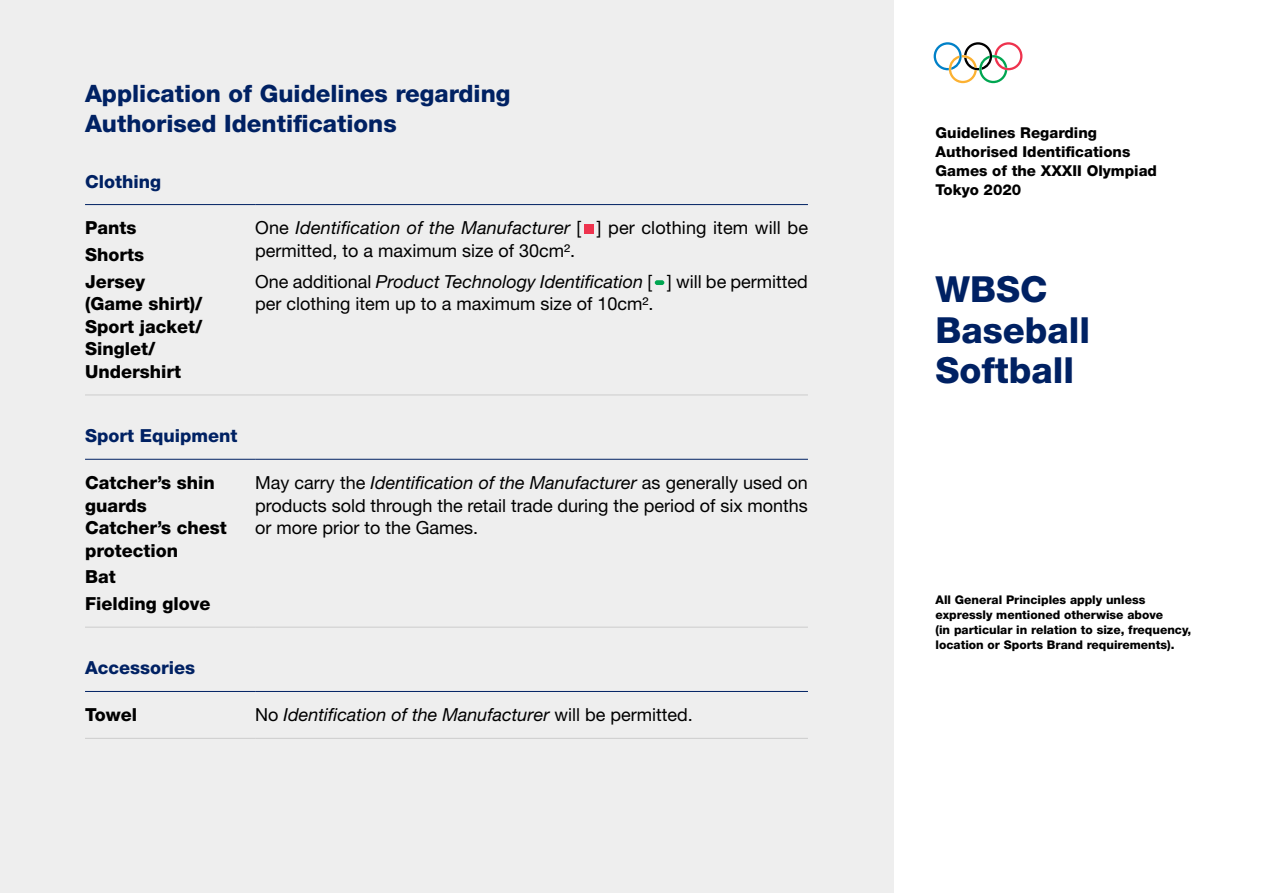
<style>
.page{position:relative;width:1263px;height:893px;background:#fff}
.page>*{position:absolute;margin:0;border:0;box-sizing:border-box;transform-origin:0 0}
.t1{font:800 36px/40.5px "Helvetica Neue LT Std";color:#002163}
.Text_Title{font:800 24px/30px "Helvetica Neue LT Std";color:#002163}
.Table_Text{font:18px/22.5px "Helvetica Neue LT Std";color:#000}
.Table_Tile{font:800 18px/22.5px "Helvetica Neue LT Std";color:#000}
.Table_Text-2{font:italic 18px "Helvetica Neue LT Std";color:#000}
.Table_Head{font:800 18px "Helvetica Neue LT Std";color:#002163}
.t2{font:800 15px/18.8px "Helvetica Neue LT Std";color:#000}
.Note{font:800 12px/15px "Helvetica Neue LT Std";color:#000}
.s1{font-style:italic}
.s2{font-style:normal}
</style>
<div class="page">
<div style="left:0;top:0;width:893px;height:893px;background:#eee"></div>
<svg style="left:934px;top:42px;width:88px;height:41px"></svg>
<hr style="left:85px;top:395px;width:170px;height:1px;background:#ccc">
<hr style="left:255px;top:395px;width:553px;height:1px;background:#ccc">
<hr style="left:85px;top:204px;width:170px;height:1px;background:#002163">
<hr style="left:255px;top:204px;width:553px;height:1px;background:#002163">
<div style="left:584px;top:224px;width:10px;height:10px;background:#ee334e"></div>
<div style="left:655px;top:280px;width:9px;height:5px;background:#00a651;border-radius:2px"></div>
<hr style="left:85px;top:627px;width:170px;height:1px;background:#ccc">
<hr style="left:255px;top:627px;width:553px;height:1px;background:#ccc">
<hr style="left:85px;top:459px;width:170px;height:1px;background:#002163">
<hr style="left:255px;top:459px;width:553px;height:1px;background:#002163">
<hr style="left:85px;top:738px;width:170px;height:1px;background:#ccc">
<hr style="left:255px;top:738px;width:553px;height:1px;background:#ccc">
<hr style="left:85px;top:691px;width:170px;height:1px;background:#002163">
<hr style="left:255px;top:691px;width:553px;height:1px;background:#002163">
<p class="Text_Title" style="left:85px;top:79px;width:427px">Application of Guidelines regarding<br>Authorised Identifications</p>
<p class="Table_Head" style="left:85px;top:170px;width:77px">Clothing</p>
<p class="Table_Tile" style="left:85px;top:217px;width:53px">Pants</p>
<p class="Table_Tile" style="left:85px;top:243px;width:61px">Shorts</p>
<p class="Table_Tile" style="left:85px;top:270px;width:119px">Jersey (Game shirt)/<br>Sport jacket/<br>Singlet/<br>Undershirt</p>
<p class="Table_Text" style="left:255px;top:217px;width:554px">One <span class="s1">Identification of the Manufacturer</span> [ ] per clothing item will be permitted, to a maximum size of 30cm2.</p>
<p class="Table_Text" style="left:255px;top:270px;width:554px">One additional <span class="s1">Product Technology Identification</span> [ ] will be permitted per clothing item up to a maximum size of 10cm2.</p>
<p class="Table_Head" style="left:85px;top:425px;width:154px">Sport Equipment</p>
<p class="Table_Tile" style="left:85px;top:471px;width:143px">Catcher’s shin guards<br>Catcher’s chest protection</p>
<p class="Table_Tile" style="left:85px;top:566px;width:32px">Bat</p>
<p class="Table_Tile" style="left:85px;top:592px;width:127px">Fielding glove</p>
<p class="Table_Text" style="left:255px;top:471px;width:554px;text-align:justify">May carry the <span class="s1">Identification of the Manufacturer</span> as generally used on products sold through the retail trade during the period of six months or more prior to the Games.</p>
<p class="Table_Head" style="left:85px;top:657px;width:112px">Accessories</p>
<p class="Table_Tile" style="left:85px;top:704px;width:53px">Towel</p>
<p class="Table_Text-2" style="left:255px;top:704px;width:439px"><span class="s2">No</span> Identification of the Manufacturer <span class="s2">will be permitted.</span></p>
<p class="t2" style="left:935px;top:124px;width:223px">Guidelines Regarding<br>Authorised Identifications<br>Games of the XXXII Olympiad<br>Tokyo 2020</p>
<h1 class="t1" style="left:935px;top:269px;width:156px">WBSC<br>Baseball<br>Softball</h1>
<p class="Note" style="left:935px;top:592px;width:257px">All General Principles apply unless expressly mentioned otherwise above<br>(in particular in relation to size, frequency, location or Sports Brand requirements).</p>
</div>
